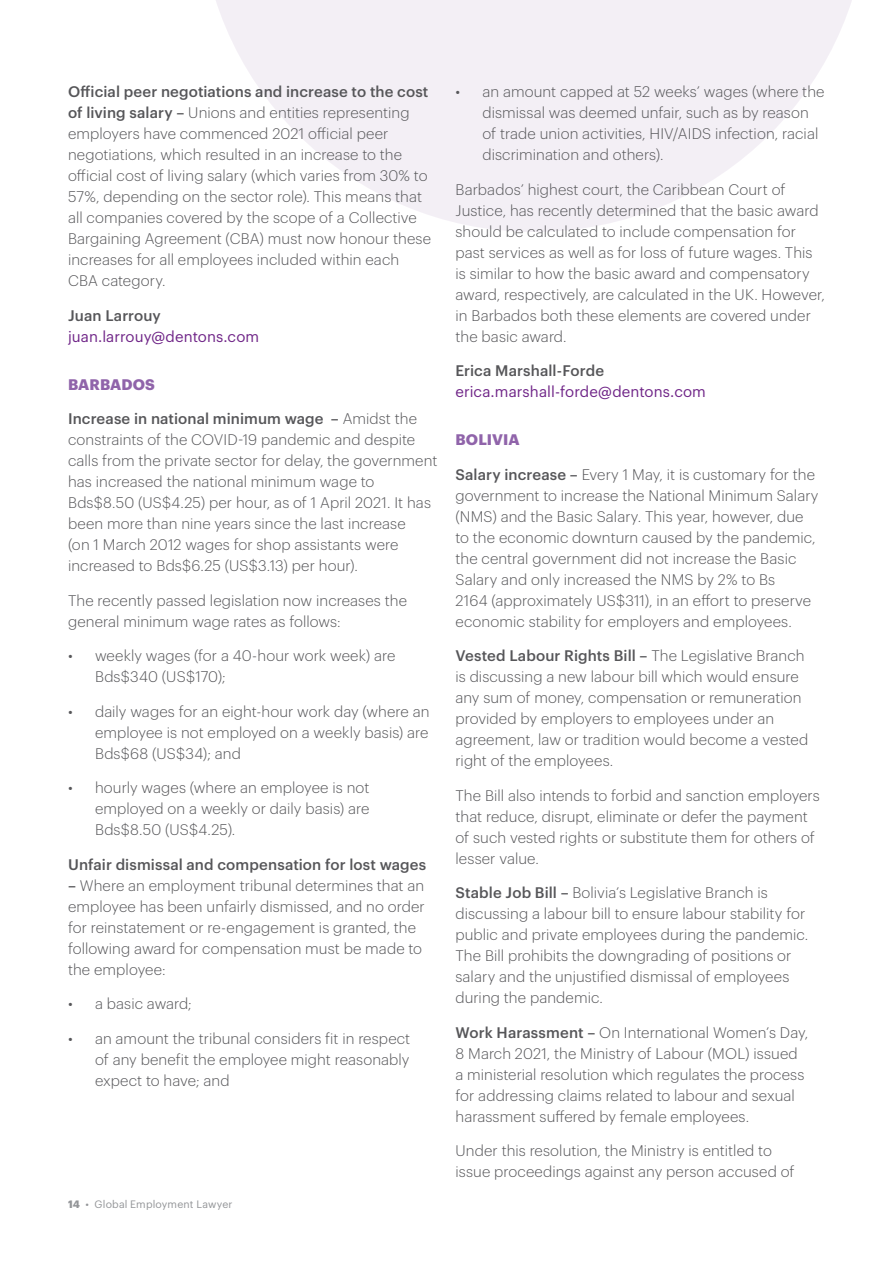
<style>
.page{position:relative;width:893px;height:1263px;background:#fff}
.page>*{position:absolute;margin:0;border:0;box-sizing:border-box;transform-origin:0 0}
.t1{font:300 15px/21px "Dentons Sans";letter-spacing:.005em;color:#565659}
.t2{font:500 15px "Dentons Sans";letter-spacing:.01em;color:#565659}
.t3{font:15px "Dentons Sans";letter-spacing:.01em;color:#702688}
.t4{font:700 15px "Dentons Sans";color:#9064aa}
.t5{font:10.5px "Dentons Sans";letter-spacing:.015em;color:#939598}
.s1{font-weight:500}
.s2{font-weight:700}
</style>
<div class="page">
<svg style="left:216px;top:0;width:636px;height:232px;fill:#f3eff5"></svg>
<p class="t1" style="left:68px;top:80px;width:364px"><span class="s1">Official peer negotiations and increase to the cost of living salary –</span> Unions and entities representing employers have commenced 2021 official peer negotiations, which resulted in an increase to the official cost of living salary (which varies from 30% to 57%, depending on the sector role). This means that all companies covered by the scope of a Collective Bargaining Agreement (CBA) must now honour these increases for all employees included within each CBA category.</p>
<p class="t2" style="left:68px;top:304px;width:94px">Juan Larrouy</p>
<p class="t3" style="left:68px;top:325px;width:193px">juan.larrouy@dentons.com</p>
<p class="t4" style="left:68px;top:373px;width:88px">BARBADOS</p>
<p class="t1" style="left:68px;top:407px;width:371px"><span class="s1">Increase in national minimum wage –</span> Amidst the constraints of the COVID-19 pandemic and despite calls from the private sector for delay, the government has increased the national minimum wage to Bds$8.50 (US$4.25) per hour, as of 1 April 2021. It has been more than nine years since the last increase<br>(on 1 March 2012 wages for shop assistants were increased to Bds$6.25 (US$3.13) per hour).</p>
<p class="t1" style="left:68px;top:589px;width:340px">The recently passed legislation now increases the general minimum wage rates as follows:</p>
<p class="t1" style="left:95px;top:644px;width:302px;text-indent:-27px">• weekly wages (for a 40-hour work week) are<br>Bds$340 (US$170);</p>
<p class="t1" style="left:95px;top:700px;width:336px;text-align:justify;text-indent:-27px">• daily wages for an eight-hour work day (where an employee is not employed on a weekly basis) are Bds$68 (US$34); and</p>
<p class="t1" style="left:95px;top:776px;width:276px;text-align:justify;text-indent:-27px">• hourly wages (where an employee is not employed on a weekly or daily basis) are Bds$8.50 (US$4.25).</p>
<p class="t2" style="left:68px;top:853px;width:360px">Unfair dismissal and compensation for lost wages</p>
<p class="t1" style="left:68px;top:874px;width:358px"><span class="s1">–</span> Where an employment tribunal determines that an employee has been unfairly dismissed, and no order for reinstatement or re-engagement is granted, the following award for compensation must be made to the employee:</p>
<p class="t1" style="left:68px;top:992px;width:125px">• a basic award;</p>
<p class="t1" style="left:95px;top:1027px;width:317px;text-align:justify;text-indent:-27px">• an amount the tribunal considers fit in respect of any benefit the employee might reasonably expect to have; and</p>
<p class="t5" style="left:68px;top:1196px;width:166px"><span class="s2">14</span> • Global Employment Lawyer</p>
<p class="t1" style="left:482px;top:80px;width:344px;text-indent:-27px">• an amount capped at 52 weeks’ wages (where the dismissal was deemed unfair, such as by reason of trade union activities, HIV/AIDS infection, racial discrimination and others).</p>
<p class="t1" style="left:455px;top:178px;width:371px">Barbados’ highest court, the Caribbean Court of Justice, has recently determined that the basic award should be calculated to include compensation for past services as well as for loss of future wages. This is similar to how the basic award and compensatory award, respectively, are calculated in the UK. However, in Barbados both these elements are covered under the basic award.</p>
<p class="t2" style="left:455px;top:359px;width:150px">Erica Marshall-Forde</p>
<p class="t3" style="left:455px;top:381px;width:252px">erica.marshall-forde@dentons.com</p>
<p class="t4" style="left:455px;top:428px;width:66px">BOLIVIA</p>
<p class="t1" style="left:455px;top:463px;width:365px"><span class="s1">Salary increase –</span> Every 1 May, it is customary for the government to increase the National Minimum Salary (NMS) and the Basic Salary. This year, however, due to the economic downturn caused by the pandemic, the central government did not increase the Basic Salary and only increased the NMS by 2% to Bs<br>2164 (approximately US$311), in an effort to preserve economic stability for employers and employees.</p>
<p class="t1" style="left:455px;top:644px;width:354px"><span class="s1">Vested Labour Rights Bill –</span> The Legislative Branch is discussing a new labour bill which would ensure any sum of money, compensation or remuneration provided by employers to employees under an agreement, law or tradition would become a vested right of the employees.</p>
<p class="t1" style="left:455px;top:784px;width:366px">The Bill also intends to forbid and sanction employers that reduce, disrupt, eliminate or defer the payment of such vested rights or substitute them for others of lesser value.</p>
<p class="t1" style="left:455px;top:881px;width:354px"><span class="s1">Stable Job Bill –</span> Bolivia’s Legislative Branch is discussing a labour bill to ensure labour stability for public and private employees during the pandemic.<br>The Bill prohibits the downgrading of positions or salary and the unjustified dismissal of employees during the pandemic.</p>
<p class="t1" style="left:455px;top:1021px;width:354px"><span class="s1">Work Harassment –</span> On International Women’s Day, 8 March 2021, the Ministry of Labour (MOL) issued a ministerial resolution which regulates the process for addressing claims related to labour and sexual harassment suffered by female employees.</p>
<p class="t1" style="left:455px;top:1139px;width:340px">Under this resolution, the Ministry is entitled to issue proceedings against any person accused of</p>
</div>
